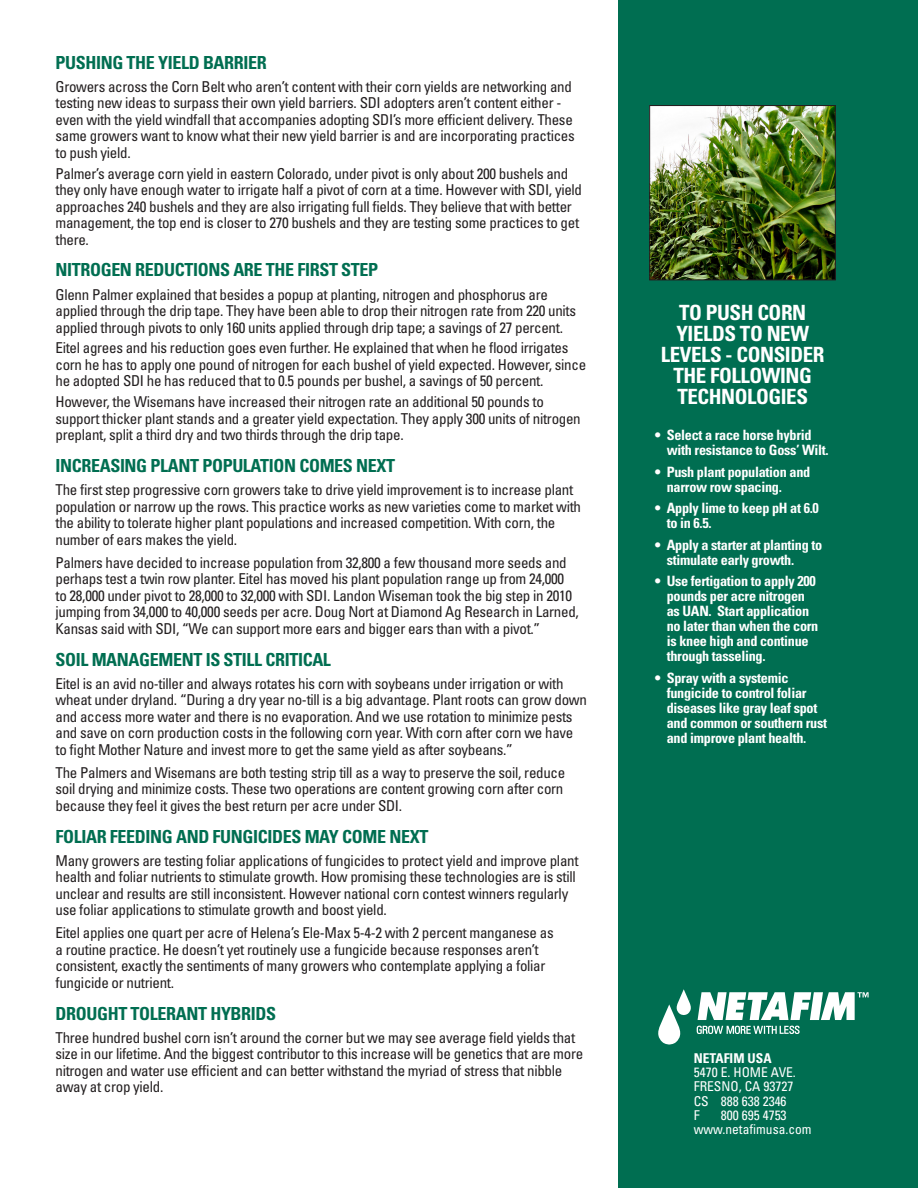
<style>
.page{position:relative;width:918px;height:1188px;background:#fff}
.page>*{position:absolute;margin:0;border:0;box-sizing:border-box;transform-origin:0 0}
.t1{font:700 condensed 21px/21px "Univers LT Std";letter-spacing:-.02em;color:#fff;text-align:center}
.t2{font:700 condensed 18px "Univers LT Std";letter-spacing:-.02em;color:#006e51}
.t3{font:condensed 15px/16.5px "Univers LT Std";letter-spacing:-.02em;color:#231f20}
.t4{font:700 condensed 14.25px/15px "Univers LT Std";letter-spacing:-.02em;color:#fff}
.t5{font:condensed 13.5px "Univers LT Std";color:#fff}
.t6{font:700 condensed 13.5px "Univers LT Std";color:#fff}
</style>
<div class="page">
<div style="left:618px;top:0;width:300px;height:1188px;background:#006e51"></div>
<svg style="left:698px;top:992px;width:171px;height:28px"></svg>
<svg style="left:658px;top:989px;width:33px;height:56px"></svg>
<svg style="left:697px;top:1026px;width:103px;height:8px"></svg>
<img style="left:651px;top:107px;width:183px;height:171px">
<div style="left:649px;top:105px;width:187px;height:175px;border:1px solid #231f20"></div>
<p class="t2" style="left:56px;top:51px;width:213px">PUSHING THE YIELD BARRIER</p>
<p class="t3" style="left:56px;top:78px;width:521px">Growers across the Corn Belt who aren’t content with their corn yields are networking and testing new ideas to surpass their own yield barriers. SDI adopters aren’t content either - even with the yield windfall that accompanies adopting SDI’s more efficient delivery. These same growers want to know what their new yield barrier is and are incorporating practices to push yield.</p>
<p class="t3" style="left:56px;top:165px;width:528px">Palmer’s average corn yield in eastern Colorado, under pivot is only about 200 bushels and they only have enough water to irrigate half a pivot of corn at a time. However with SDI, yield approaches 240 bushels and they are also irrigating full fields. They believe that with better management, the top end is closer to 270 bushels and they are testing some practices to get there.</p>
<p class="t2" style="left:56px;top:259px;width:324px">NITROGEN REDUCTIONS ARE THE FIRST STEP</p>
<p class="t3" style="left:56px;top:286px;width:522px">Glenn Palmer explained that besides a popup at planting, nitrogen and phosphorus are applied through the drip tape. They have been able to drop their nitrogen rate from 220 units applied through pivots to only 160 units applied through drip tape; a savings of 27 percent.</p>
<p class="t3" style="left:56px;top:340px;width:532px">Eitel agrees and his reduction goes even further. He explained that when he flood irrigates corn he has to apply one pound of nitrogen for each bushel of yield expected. However, since he adopted SDI he has reduced that to 0.5 pounds per bushel, a savings of 50 percent.</p>
<p class="t3" style="left:56px;top:393px;width:527px">However, the Wisemans have increased their nitrogen rate an additional 50 pounds to support thicker plant stands and a greater yield expectation. They apply 300 units of nitrogen preplant, split a third dry and two thirds through the drip tape.</p>
<p class="t2" style="left:56px;top:455px;width:341px">INCREASING PLANT POPULATION COMES NEXT</p>
<p class="t3" style="left:56px;top:482px;width:527px">The first step progressive corn growers take to drive yield improvement is to increase plant population or narrow up the rows. This practice works as new varieties come to market with the ability to tolerate higher plant populations and increased competition. With corn, the number of ears makes the yield.</p>
<p class="t3" style="left:56px;top:554px;width:525px">Palmers have decided to increase population from 32,800 a few thousand more seeds and perhaps test a twin row planter. Eitel has moved his plant population range up from 24,000 to 28,000 under pivot to 28,000 to 32,000 with SDI. Landon Wiseman took the big step in 2010 jumping from 34,000 to 40,000 seeds per acre. Doug Nort at Diamond Ag Research in Larned, Kansas said with SDI, “We can support more ears and bigger ears than with a pivot.”</p>
<p class="t2" style="left:56px;top:648px;width:277px">SOIL MANAGEMENT IS STILL CRITICAL</p>
<p class="t3" style="left:56px;top:675px;width:533px">Eitel is an avid no-tiller and always rotates his corn with soybeans under irrigation or with wheat under dryland. “During a dry year no-till is a big advantage. Plant roots can grow down and access more water and there is no evaporation. And we use rotation to minimize pests and save on corn production costs in the following corn year. With corn after corn we have to fight Mother Nature and invest more to get the same yield as after soybeans.”</p>
<p class="t3" style="left:56px;top:764px;width:511px">The Palmers and Wisemans are both testing strip till as a way to preserve the soil, reduce soil drying and minimize costs. These two operations are content growing corn after corn because they feel it gives the best return per acre under SDI.</p>
<p class="t2" style="left:56px;top:825px;width:374px">FOLIAR FEEDING AND FUNGICIDES MAY COME NEXT</p>
<p class="t3" style="left:56px;top:852px;width:525px">Many growers are testing foliar applications of fungicides to protect yield and improve plant health and foliar nutrients to stimulate growth. How promising these technologies are is still unclear and results are still inconsistent. However national corn contest winners regularly use foliar applications to stimulate growth and boost yield.</p>
<p class="t3" style="left:56px;top:925px;width:500px">Eitel applies one quart per acre of Helena’s Ele-Max 5-4-2 with 2 percent manganese as a routine practice. He doesn’t yet routinely use a fungicide because responses aren’t consistent, exactly the sentiments of many growers who contemplate applying a foliar fungicide or nutrient.</p>
<p class="t2" style="left:56px;top:1002px;width:222px">DROUGHT TOLERANT HYBRIDS</p>
<p class="t3" style="left:56px;top:1029px;width:529px">Three hundred bushel corn isn’t around the corner but we may see average field yields that size in our lifetime. And the biggest contributor to this increase will be genetics that are more nitrogen and water use efficient and can better withstand the myriad of stress that nibble away at crop yield.</p>
<p class="t1" style="left:661px;top:302px;width:165px">TO PUSH CORN<br>YIELDS TO NEW<br>LEVELS - CONSIDER<br>THE FOLLOWING<br>TECHNOLOGIES</p>
<p class="t4" style="left:667px;top:428px;width:163px;text-indent:-12px">• Select a race horse hybrid with resistance to Goss’ Wilt.</p>
<p class="t4" style="left:667px;top:464px;width:145px;text-indent:-12px">• Push plant population and narrow row spacing.</p>
<p class="t4" style="left:667px;top:501px;width:154px;text-indent:-12px">• Apply lime to keep pH at 6.0 to in 6.5.</p>
<p class="t4" style="left:667px;top:537px;width:157px;text-indent:-12px">• Apply a starter at planting to stimulate early growth.</p>
<p class="t4" style="left:667px;top:573px;width:153px;text-indent:-12px">• Use fertigation to apply 200 pounds per acre nitrogen as UAN. Start application no later than when the corn is knee high and continue through tasseling.</p>
<p class="t4" style="left:667px;top:670px;width:162px;text-indent:-12px">• Spray with a systemic fungicide to control foliar diseases like gray leaf spot and common or southern rust and improve plant health.</p>
<p class="t6" style="left:694px;top:1050px;width:79px">NETAFIM USA</p>
<p class="t5" style="left:694px;top:1064px;width:104px">5470 E. HOME AVE.</p>
<p class="t5" style="left:694px;top:1078px;width:101px">FRESNO, CA 93727</p>
<p class="t5" style="left:694px;top:1092px;width:94px">CS 888 638 2346</p>
<p class="t5" style="left:694px;top:1106px;width:7px">F</p>
<p class="t5" style="left:721px;top:1106px;width:67px">800 695 4753</p>
<p class="t5" style="left:694px;top:1121px;width:119px">www.netafimusa.com</p>
</div>
